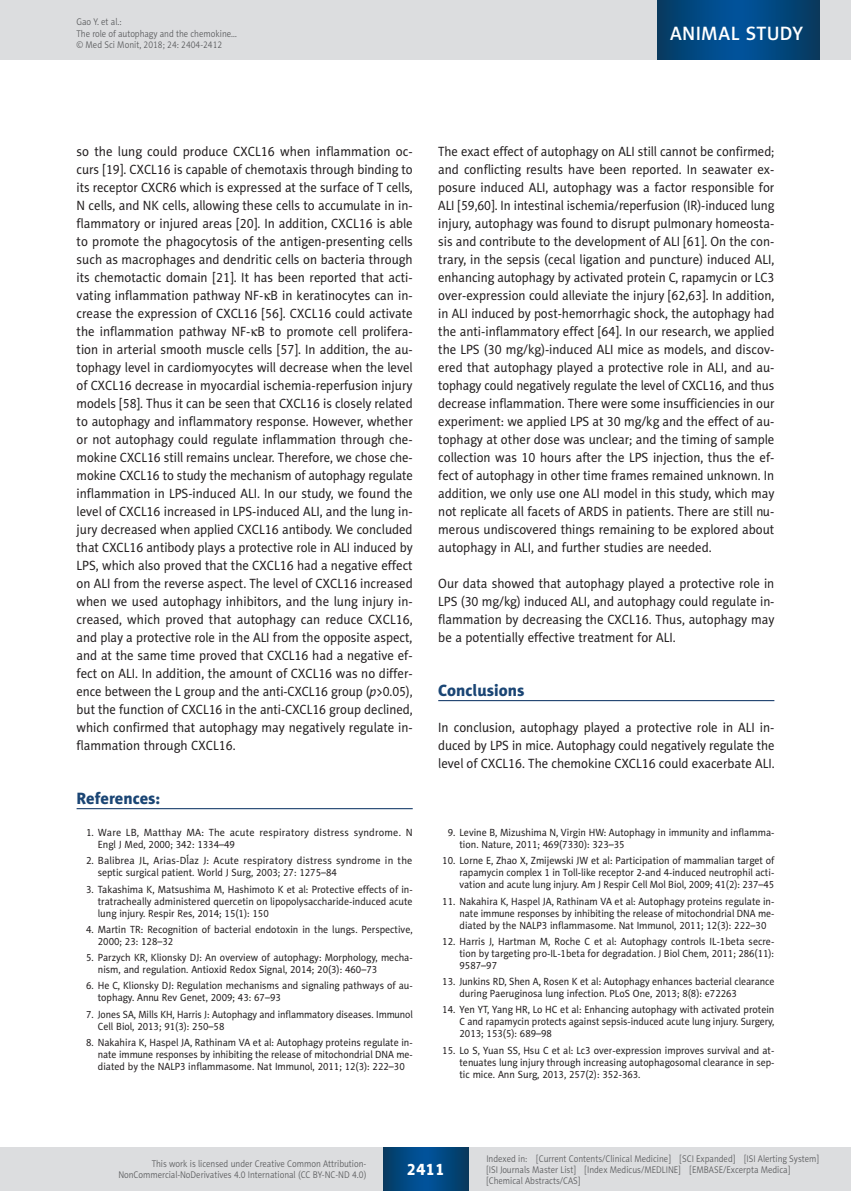
<style>
.page{position:relative;width:851px;height:1191px;background:#fff}
.page>*{position:absolute;margin:0;border:0;box-sizing:border-box;transform-origin:0 0}
.t1{font:19.5px "Naomi Sans EFN Medium";letter-spacing:.015em;color:#fff}
.MSM_Headline_1{font:16.5px "Naomi Sans EFN Heavy";color:#1a4574}
.MSM_Referencje_Tytul{font:16.5px "Naomi Sans EFN Heavy";color:#1a4574}
.t2{font:16.5px "Naomi Sans EFN Heavy";color:#fff}
.MSM_Body{font:13.5px/18px "Naomi Sans EFN";color:#231f20;text-align:justify;scale:.96 1}
.MSM_Body-2{font:13.5px/18px "Naomi Sans EFN";color:#231f20;text-align:justify;scale:.94 1}
.MSM_Body-3{font:13.5px/18px "Naomi Sans EFN";color:#231f20;text-align:justify;scale:.95 1}
.MSM_Referencje_punkt{font:10.5px/12px "Naomi Sans EFN";color:#231f20;text-align:justify;scale:.95 1}
.MSM_Referencje_punkt-2{font:10.5px/12px "Naomi Sans EFN";color:#231f20}
.MSM_Referencje_punkt-3{font:10.5px/12px "Naomi Sans EFN";color:#231f20;scale:.94 1}
.t3{font:9.75px/11.2px "Naomi Sans EFN Light";color:#57585a;scale:.9 1}
.s1{font-family:"Standard Sym L"}
.s2{font-style:italic}
</style>
<div class="page">
<hr style="left:438px;top:700px;width:336px;height:1px;background:#00295c">
<hr style="left:77px;top:808px;width:335px;height:1px;background:#00295c">
<div style="left:0;top:1148px;width:850px;height:43px;background:#dcdddf"></div>
<svg style="left:383px;top:1147px;width:85px;height:43px;background:#02477e"></svg>
<div style="left:0;top:0;width:850px;height:60px;background:#dcdddf"></div>
<svg style="left:657px;top:0;width:162px;height:60px;background:#02477e"></svg>
<p class="t3" style="left:77px;top:16px;width:180px">Gao Y. et al.:<br>The role of autophagy and the chemokine… © Med Sci Monit, 2018; 24: 2404-2412</p>
<h1 class="t1" style="left:670px;top:22px;width:134px">ANIMAL STUDY</h1>
<p class="MSM_Body" style="left:77px;top:142px;width:352px">so the lung could produce CXCL16 when inflammation oc&shy;curs [19]. CXCL16 is capable of chemotaxis through binding to its receptor CXCR6 which is expressed at the surface of T cells, N cells, and NK cells, allowing these cells to accumulate in in&shy;flammatory or injured areas [20]. In addition, CXCL16 is able to promote the phagocytosis of the antigen-presenting cells such as macrophages and dendritic cells on bacteria through its chemotactic domain [21]. It has been reported that acti&shy;vating inflammation pathway NF-<span class="s1">k</span>B in keratinocytes can in&shy;crease the expression of CXCL16 [56]. CXCL16 could activate the inflammation pathway NF-<span class="s1">k</span>B to promote cell prolifera&shy;tion in arterial smooth muscle cells [57]. In addition, the au&shy;tophagy level in cardiomyocytes will decrease when the level of CXCL16 decrease in myocardial ischemia-reperfusion injury models [58]. Thus it can be seen that CXCL16 is closely related to autophagy and inflammatory response. However, whether or not autophagy could regulate inflammation through che&shy;mokine CXCL16 still remains unclear. Therefore, we chose che&shy;mokine CXCL16 to study the mechanism of autophagy regulate inflammation in LPS-induced ALI. In our study, we found the level of CXCL16 increased in LPS-induced ALI, and the lung in&shy;jury decreased when applied CXCL16 antibody. We concluded that CXCL16 antibody plays a protective role in ALI induced by LPS, which also proved that the CXCL16 had a negative effect on ALI from the reverse aspect. The level of CXCL16 increased when we used autophagy inhibitors, and the lung injury in&shy;creased, which proved that autophagy can reduce CXCL16, and play a protective role in the ALI from the opposite aspect, and at the same time proved that CXCL16 had a negative ef&shy;fect on ALI. In addition, the amount of CXCL16 was no differ&shy;ence between the L group and the anti-CXCL16 group (<span class="s2">p</span>&gt;0.05), but the function of CXCL16 in the anti-CXCL16 group declined, which confirmed that autophagy may negatively regulate in&shy;flammation through CXCL16.</p>
<p class="MSM_Body-2" style="left:438px;top:142px;width:359px">The exact effect of autophagy on ALI still cannot be confirmed; and conflicting results have been reported. In seawater ex&shy;posure induced ALI, autophagy was a factor responsible for ALI [59,60]. In intestinal ischemia/reperfusion (IR)-induced lung injury, autophagy was found to disrupt pulmonary homeosta&shy;sis and contribute to the development of ALI [61]. On the con&shy;trary, in the sepsis (cecal ligation and puncture) induced ALI, enhancing autophagy by activated protein C, rapamycin or LC3 over-expression could alleviate the injury [62,63]. In addition, in ALI induced by post-hemorrhagic shock, the autophagy had the anti-inflammatory effect [64]. In our research, we applied the LPS (30 mg/kg)-induced ALI mice as models, and discov&shy;ered that autophagy played a protective role in ALI, and au&shy;tophagy could negatively regulate the level of CXCL16, and thus decrease inflammation. There were some insufficiencies in our experiment: we applied LPS at 30 mg/kg and the effect of au&shy;tophagy at other dose was unclear; and the timing of sample collection was 10 hours after the LPS injection, thus the ef&shy;fect of autophagy in other time frames remained unknown. In addition, we only use one ALI model in this study, which may not replicate all facets of ARDS in patients. There are still nu&shy;merous undiscovered things remaining to be explored about autophagy in ALI, and further studies are needed.</p>
<p class="MSM_Body-3" style="left:438px;top:574px;width:355px">Our data showed that autophagy played a protective role in LPS (30 mg/kg) induced ALI, and autophagy could regulate in&shy;flammation by decreasing the CXCL16. Thus, autophagy may be a potentially effective treatment for ALI.</p>
<p class="MSM_Headline_1" style="left:438px;top:680px;width:88px">Conclusions</p>
<p class="MSM_Body-3" style="left:438px;top:718px;width:355px">In conclusion, autophagy played a protective role in ALI in&shy;duced by LPS in mice. Autophagy could negatively regulate the level of CXCL16. The chemokine CXCL16 could exacerbate ALI.</p>
<p class="MSM_Referencje_Tytul" style="left:77px;top:788px;width:85px">References:</p>
<p class="MSM_Referencje_punkt-2" style="left:98px;top:826px;width:316px;text-indent:-12px">1. Ware LB, Matthay MA: The acute respiratory distress syndrome. N<br>Engl J Med, 2000; 342: 1334–49</p>
<p class="MSM_Referencje_punkt-2" style="left:98px;top:855px;width:316px;text-indent:-12px">2. Balibrea JL, Arias-Dĺaz J: Acute respiratory distress syndrome in the septic surgical patient. World J Surg, 2003; 27: 1275–84</p>
<p class="MSM_Referencje_punkt" style="left:98px;top:883px;width:333px;text-indent:-12px">3. Takashima K, Matsushima M, Hashimoto K et al: Protective effects of in&shy;tratracheally administered quercetin on lipopolysaccharide-induced acute lung injury. Respir Res, 2014; 15(1): 150</p>
<p class="MSM_Referencje_punkt" style="left:98px;top:923px;width:333px;text-indent:-12px">4. Martin TR: Recognition of bacterial endotoxin in the lungs. Perspective,<br>2000; 23: 128–32</p>
<p class="MSM_Referencje_punkt" style="left:98px;top:951px;width:333px;text-indent:-12px">5. Parzych KR, Klionsky DJ: An overview of autophagy: Morphology, mecha&shy;nism, and regulation. Antioxid Redox Signal, 2014; 20(3): 460–73</p>
<p class="MSM_Referencje_punkt" style="left:98px;top:980px;width:333px;text-indent:-12px">6. He C, Klionsky DJ: Regulation mechanisms and signaling pathways of au&shy;tophagy. Annu Rev Genet, 2009; 43: 67–93</p>
<p class="MSM_Referencje_punkt-3" style="left:98px;top:1008px;width:336px;text-indent:-12px">7. Jones SA, Mills KH, Harris J: Autophagy and inflammatory diseases. Immunol<br>Cell Biol, 2013; 91(3): 250–58</p>
<p class="MSM_Referencje_punkt" style="left:98px;top:1036px;width:333px;text-indent:-12px">8. Nakahira K, Haspel JA, Rathinam VA et al: Autophagy proteins regulate in&shy;nate immune responses by inhibiting the release of mitochondrial DNA me&shy;diated by the NALP3 inflammasome. Nat Immunol, 2011; 12(3): 222–30</p>
<p class="MSM_Referencje_punkt" style="left:459px;top:826px;width:333px;text-indent:-12px">9. Levine B, Mizushima N, Virgin HW: Autophagy in immunity and inflamma&shy;tion. Nature, 2011; 469(7330): 323–35</p>
<p class="MSM_Referencje_punkt" style="left:459px;top:855px;width:333px;text-indent:-17px">10. Lorne E, Zhao X, Zmijewski JW et al: Participation of mammalian target of rapamycin complex 1 in Toll-like receptor 2-and 4-induced neutrophil acti&shy;vation and acute lung injury. Am J Respir Cell Mol Biol, 2009; 41(2): 237–45</p>
<p class="MSM_Referencje_punkt" style="left:459px;top:895px;width:333px;text-indent:-17px">11. Nakahira K, Haspel JA, Rathinam VA et al: Autophagy proteins regulate in&shy;nate immune responses by inhibiting the release of mitochondrial DNA me&shy;diated by the NALP3 inflammasome. Nat Immunol, 2011; 12(3): 222–30</p>
<p class="MSM_Referencje_punkt" style="left:459px;top:935px;width:333px;text-indent:-17px">12. Harris J, Hartman M, Roche C et al: Autophagy controls IL-1beta secre&shy;tion by targeting pro-IL-1beta for degradation. J Biol Chem, 2011; 286(11):<br>9587–97</p>
<p class="MSM_Referencje_punkt" style="left:459px;top:975px;width:333px;text-indent:-17px">13. Junkins RD, Shen A, Rosen K et al: Autophagy enhances bacterial clearance during Paeruginosa lung infection. PLoS One, 2013; 8(8): e72263</p>
<p class="MSM_Referencje_punkt" style="left:459px;top:1004px;width:333px;text-indent:-17px">14. Yen YT, Yang HR, Lo HC et al: Enhancing autophagy with activated protein C and rapamycin protects against sepsis-induced acute lung injury. Surgery, 2013; 153(5): 689–98</p>
<p class="MSM_Referencje_punkt" style="left:459px;top:1044px;width:333px;text-indent:-17px">15. Lo S, Yuan SS, Hsu C et al: Lc3 over-expression improves survival and at&shy;tenuates lung injury through increasing autophagosomal clearance in sep&shy;tic mice. Ann Surg, 2013, 257(2): 352-363.</p>
<p class="t3" style="left:118px;top:1158px;width:277px;text-align:right">This work is licensed under Creative Common Attribution-<br>NonCommercial-NoDerivatives 4.0 International (CC BY-NC-ND 4.0)</p>
<p class="t2" style="left:406px;top:1159px;width:40px">2411</p>
<p class="t3" style="left:486px;top:1152px;width:371px">Indexed in: [Current Contents/Clinical Medicine] [SCI Expanded] [ISI Alerting System] [ISI Journals Master List] [Index Medicus/MEDLINE] [EMBASE/Excerpta Medica] [Chemical Abstracts/CAS]</p>
</div>
